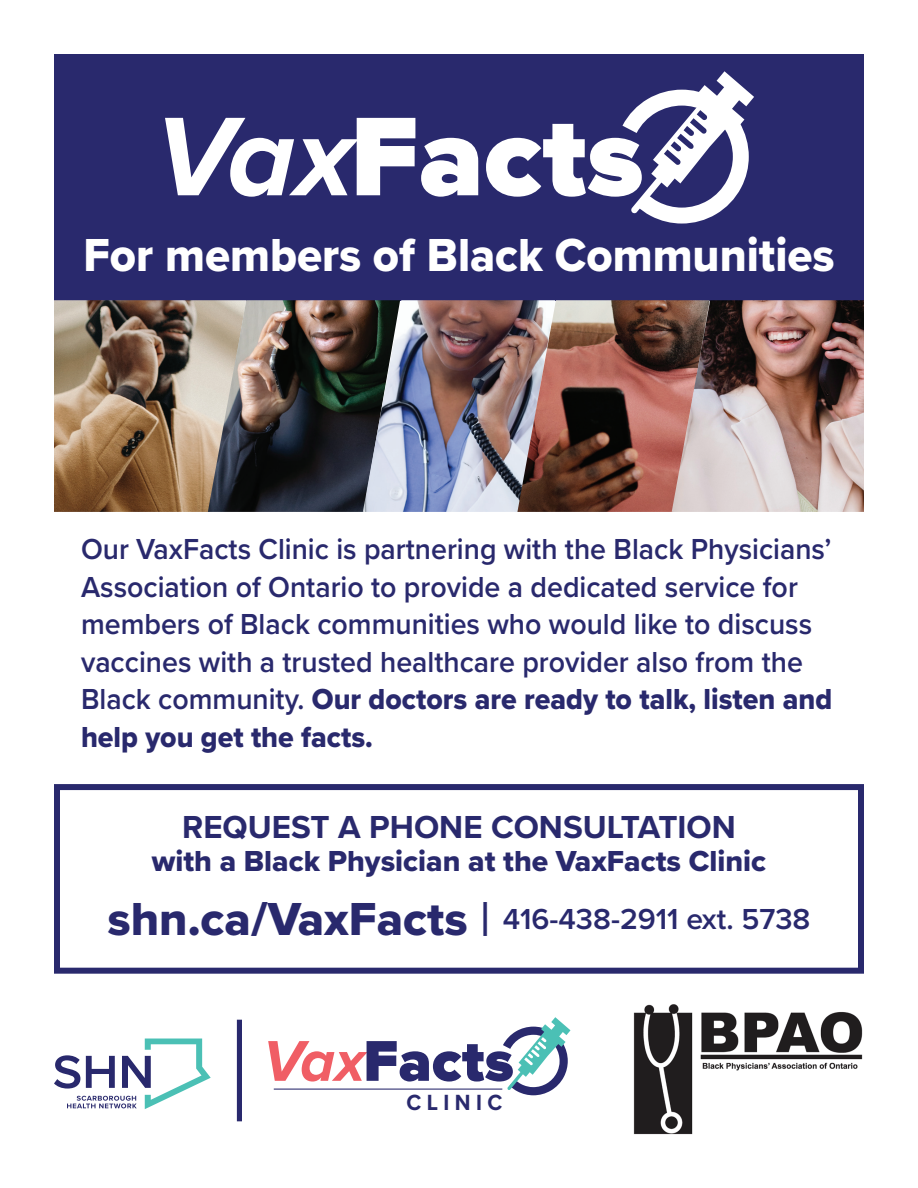
<style>
.page{position:relative;width:918px;height:1188px;background:#fff}
.page>*{position:absolute;margin:0;border:0;box-sizing:border-box;transform-origin:0 0}
.t1{font:48px "Proxima Nova Extrabld";color:#fff;scale:.95 1}
.t2{font:700 33px "Proxima Nova";color:#29296d}
.t3{font:600 30px/37.5px "Proxima Nova";color:#29296d;scale:.95 1}
.t4{font:30px/37.5px "Proxima Nova Extrabld";color:#29296d;scale:.95 1}
.t5{font:30px "Proxima Nova Extrabld";color:#29296d}
.t6{font:600 30px "Proxima Nova";color:#29296d}
.t7{font:700 22.8px "Proxima Nova";letter-spacing:.25em;color:#29296d;scale:.95 1}
.s1{font-family:"Proxima Nova";font-weight:600}
.s2{font-family:"Proxima Nova Extrabld";font-weight:400;font-size:48px}
.s3{font-size:48px}
</style>
<div class="page">
<div style="left:54px;top:784px;width:810px;height:190px;border:6px solid #29296d"></div>
<div style="left:54px;top:54px;width:810px;height:246px;background:#29296d"></div>
<svg style="left:54px;top:1039px;width:157px;height:70px"></svg>
<div style="left:237px;top:1020px;width:5px;height:101px;background:#29296d"></div>
<svg style="left:268px;top:1017px;width:303px;height:78px"></svg>
<hr style="left:274px;top:1089px;width:228px;height:1px;background:#29296d">
<img style="left:54px;top:300px;width:154px;height:212px">
<img style="left:208px;top:300px;width:155px;height:212px">
<img style="left:363px;top:300px;width:154px;height:212px">
<img style="left:517px;top:300px;width:155px;height:212px">
<img style="left:672px;top:300px;width:192px;height:212px">
<svg style="left:165px;top:118px;width:250px;height:79px"></svg>
<svg style="left:421px;top:138px;width:57px;height:59px"></svg>
<svg style="left:486px;top:71px;width:268px;height:153px"></svg>
<img style="left:633px;top:1004px;width:230px;height:131px">
<h1 class="t1" style="left:83px;top:219px;width:792px">For members of Black Communities</h1>
<p class="t3" style="left:81px;top:530px;width:791px">Our VaxFacts Clinic is partnering with the Black Physicians’ Association of Ontario to provide a dedicated service for members of Black communities who would like to discuss vaccines with a trusted healthcare provider also from the</p>
<p class="t4" style="left:81px;top:680px;width:792px"><span class="s1">Black community.</span> Our doctors are ready to talk, listen and help you get the facts.</p>
<p class="t2" style="left:182px;top:802px;width:555px">REQUEST A PHONE CONSULTATION</p>
<p class="t5" style="left:152px;top:839px;width:616px">with a Black Physician at the VaxFacts Clinic</p>
<p class="t6" style="left:108px;top:897px;width:704px"><span class="s2">shn.ca/VaxFacts</span> <span class="s3">|</span> 416-438-2911 ext. 5738</p>
<p class="t7" style="left:406px;top:1085px;width:102px">CLINIC</p>
</div>
